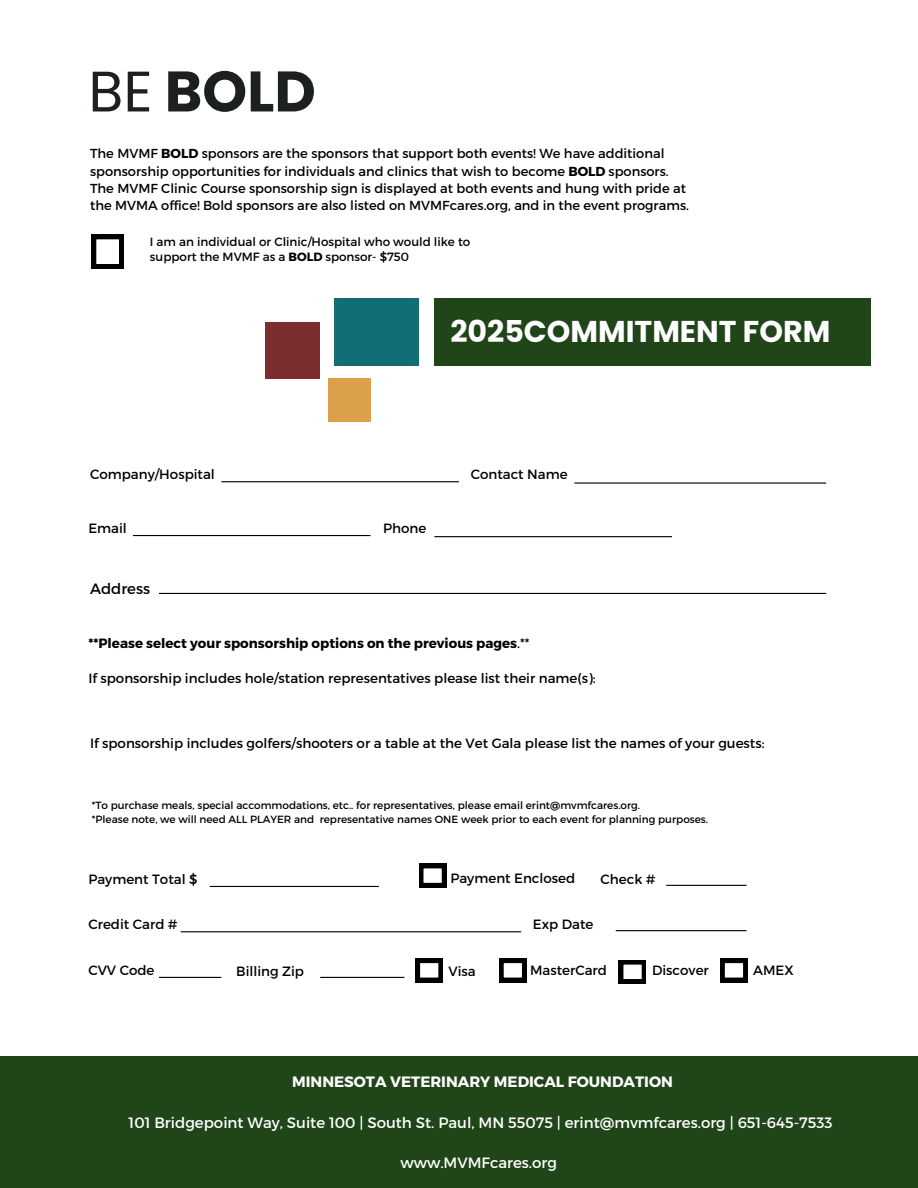
<style>
.page{position:relative;width:918px;height:1188px;background:#fff}
.page>*{position:absolute;margin:0;border:0;box-sizing:border-box;transform-origin:0 0}
.t1{font:700 57px "Poppins";color:#1c2120}
.t2{font:700 30.15px "Poppins";color:#fff}
.t3{font:15px "Montserrat";color:#fff}
.t4{font:700 15px "Montserrat";color:#fff}
.t5{font:15px "Montserrat";color:#000}
.t6{font:13.5px "Montserrat";color:#000}
.t7{font:700 13.5px "Montserrat";color:#000}
.t8{font:13.05px/17.4px "Montserrat";color:#000}
.t9{font:12px/15.9px "Montserrat";color:#000}
.t10{font:10.5px "Montserrat";color:#000}
.s1{font-weight:400}
.s2{font-weight:700}
</style>
<div class="page">
<div style="left:434px;top:299px;width:436px;height:67px;background:#1f4518"></div>
<div style="left:335px;top:299px;width:84px;height:67px;background:#136d76"></div>
<div style="left:328px;top:378px;width:42px;height:44px;background:#dda04a"></div>
<div style="left:265px;top:322px;width:55px;height:56px;background:#7c2d2d"></div>
<svg style="left:92px;top:235px;width:31px;height:34px"></svg>
<div style="left:0;top:1057px;width:918px;height:131px;background:#1f4518"></div>
<hr style="left:221px;top:481px;width:238px;height:1px;background:#000">
<hr style="left:574px;top:482px;width:252px;height:2px;background:#000">
<hr style="left:133px;top:535px;width:237px;height:1px;background:#000">
<hr style="left:434px;top:536px;width:238px;height:1px;background:#000">
<hr style="left:159px;top:593px;width:667px;height:1px;background:#000">
<hr style="left:210px;top:886px;width:169px;height:1px;background:#000">
<hr style="left:666px;top:885px;width:81px;height:1px;background:#000">
<hr style="left:181px;top:931px;width:340px;height:1px;background:#000">
<hr style="left:616px;top:930px;width:131px;height:1px;background:#000">
<hr style="left:159px;top:977px;width:62px;height:1px;background:#000">
<hr style="left:320px;top:977px;width:84px;height:1px;background:#000">
<svg style="left:419px;top:864px;width:27px;height:23px"></svg>
<svg style="left:619px;top:960px;width:27px;height:24px"></svg>
<svg style="left:720px;top:959px;width:27px;height:23px"></svg>
<svg style="left:499px;top:959px;width:27px;height:23px"></svg>
<svg style="left:416px;top:959px;width:27px;height:23px"></svg>
<h1 class="t1" style="left:88px;top:52px;width:229px"><span class="s1">BE</span> BOLD</h1>
<h6 class="t8" style="left:90px;top:144px;width:600px">The MVMF <span class="s2">BOLD</span> sponsors are the sponsors that support both events! We have additional sponsorship opportunities for individuals and clinics that wish to become <span class="s2">BOLD</span> sponsors.<br>The MVMF Clinic Course sponsorship sign is displayed at both events and hung with pride at the MVMA office! Bold sponsors are also listed on MVMFcares.org, and in the event programs.</h6>
<h6 class="t9" style="left:150px;top:233px;width:322px">I am an individual or Clinic/Hospital who would like to support the MVMF as a <span class="s2">BOLD</span> sponsor- $750</h6>
<h6 class="t2" style="left:450px;top:310px;width:381px">2025COMMITMENT FORM</h6>
<h6 class="t6" style="left:90px;top:466px;width:126px">Company/Hospital</h6>
<h6 class="t6" style="left:471px;top:466px;width:98px">Contact Name</h6>
<h4 class="t6" style="left:88px;top:519px;width:40px">Email</h4>
<h6 class="t6" style="left:383px;top:519px;width:45px">Phone</h6>
<h6 class="t5" style="left:90px;top:579px;width:62px">Address</h6>
<h6 class="t7" style="left:88px;top:634px;width:443px">**Please select your sponsorship options on the previous pages<span class="s1">.**</span></h6>
<p class="t6" style="left:88px;top:670px;width:509px">If sponsorship includes hole/station representatives please list their name(s):</p>
<h6 class="t6" style="left:90px;top:735px;width:676px">If sponsorship includes golfers/shooters or a table at the Vet Gala please list the names of your guests:</h6>
<p class="t10" style="left:92px;top:799px;width:550px">*To purchase meals, special accommodations, etc.. for representatives, please email erint@mvmfcares.org.</p>
<h6 class="t10" style="left:92px;top:813px;width:618px">*Please note, we will need ALL PLAYER and representative names ONE week prior to each event for planning purposes.</h6>
<h6 class="t6" style="left:88px;top:870px;width:111px">Payment Total $</h6>
<h6 class="t6" style="left:450px;top:869px;width:126px">Payment Enclosed</h6>
<p class="t6" style="left:601px;top:870px;width:57px">Check #</p>
<h6 class="t6" style="left:88px;top:916px;width:91px">Credit Card #</h6>
<h6 class="t6" style="left:533px;top:916px;width:62px">Exp Date</h6>
<h6 class="t6" style="left:88px;top:961px;width:68px">CVV Code</h6>
<h6 class="t6" style="left:236px;top:963px;width:69px">Billing Zip</h6>
<h5 class="t6" style="left:449px;top:962px;width:29px">Visa</h5>
<h6 class="t6" style="left:530px;top:961px;width:78px">MasterCard</h6>
<h6 class="t6" style="left:652px;top:961px;width:58px">Discover</h6>
<p class="t6" style="left:753px;top:961px;width:42px">AMEX</p>
<h3 class="t4" style="left:292px;top:1072px;width:382px">MINNESOTA VETERINARY MEDICAL FOUNDATION</h3>
<h4 class="t3" style="left:129px;top:1113px;width:706px">101 Bridgepoint Way, Suite 100 | South St. Paul, MN 55075 | erint@mvmfcares.org | 651-645-7533</h4>
<h4 class="t3" style="left:400px;top:1153px;width:158px">www.MVMFcares.org</h4>
</div>
